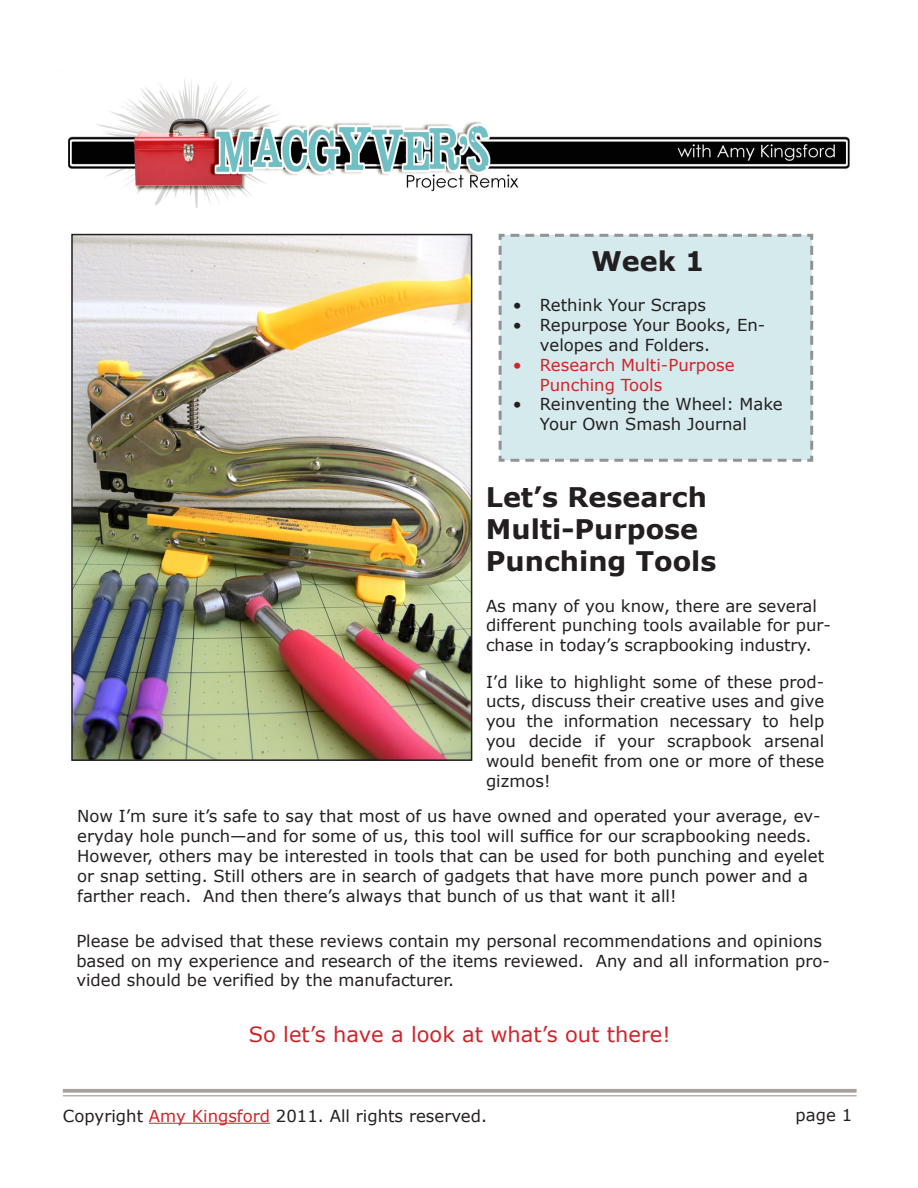
<style>
.page{position:relative;width:918px;height:1188px;background:#fff}
.page>*{position:absolute;margin:0;border:0;box-sizing:border-box;transform-origin:0 0}
.t1{font:700 27px/32.4px "Verdana";color:#231f20}
.t2{font:21px "Verdana";color:#d1232a}
.t3{font:16.5px/19.8px "Verdana";color:#231f20}
.t4{font:16.5px/19.8px "Verdana";color:#d1232a}
.s1{color:#d1232a}
</style>
<div class="page">
<svg style="left:63px;top:1089px;width:794px;height:4px;background:#aea9a7"></svg>
<hr style="left:63px;top:1095px;width:794px;height:1px;background:#a7a2a0">
<hr style="left:149px;top:1123px;width:121px;height:1px;background:#d1232a">
<img style="left:68px;top:79px;width:782px;height:129px">
<img style="left:74px;top:237px;width:395px;height:521px">
<div style="left:71px;top:234px;width:401px;height:527px;border:2px solid #231f20"></div>
<div style="left:498px;top:233px;width:316px;height:229px;background:#d5eaec"></div>
<p class="t1" style="left:591px;top:245px;width:114px">Week 1</p>
<p class="t3" style="left:513px;top:295px;width:195px">• Rethink Your Scraps</p>
<p class="t3" style="left:540px;top:315px;width:227px;text-indent:-27px">• Repurpose Your Books, En&shy;velopes and Folders.</p>
<p class="t4" style="left:540px;top:355px;width:196px;text-indent:-27px">• Research Multi-Purpose<br>Punching Tools</p>
<p class="t3" style="left:513px;top:394px;width:271px;text-align:center">• Reinventing the Wheel: Make<br>Your Own Smash Journal</p>
<p class="t1" style="left:486px;top:481px;width:232px">Let’s Research<br>Multi-Purpose<br>Punching Tools</p>
<p class="t3" style="left:486px;top:596px;width:346px">As many of you know, there are several different punching tools available for pur&shy;chase in today’s scrapbooking industry.</p>
<p class="t3" style="left:486px;top:672px;width:340px;text-align:justify">I’d like to highlight some of these prod&shy;ucts, discuss their creative uses and give you the information necessary to help you decide if your scrapbook arsenal would benefit from one or more of these gizmos!</p>
<p class="t3" style="left:77px;top:806px;width:748px">Now I’m sure it’s safe to say that most of us have owned and operated your average, ev&shy;eryday hole punch—and for some of us, this tool will suffice for our scrapbooking needs.<br>However, others may be interested in tools that can be used for both punching and eyelet or snap setting. Still others are in search of gadgets that have more punch power and a farther reach. And then there’s always that bunch of us that want it all!</p>
<p class="t3" style="left:76px;top:931px;width:755px">Please be advised that these reviews contain my personal recommendations and opinions based on my experience and research of the items reviewed. Any and all information pro&shy;vided should be verified by the manufacturer.</p>
<p class="t2" style="left:249px;top:1020px;width:424px">So let’s have a look at what’s out there!</p>
<p class="t3" style="left:63px;top:1106px;width:426px">Copyright <span class="s1">Amy Kingsford</span> 2011. All rights reserved.</p>
<p class="t3" style="left:796px;top:1105px;width:58px">page 1</p>
</div>
